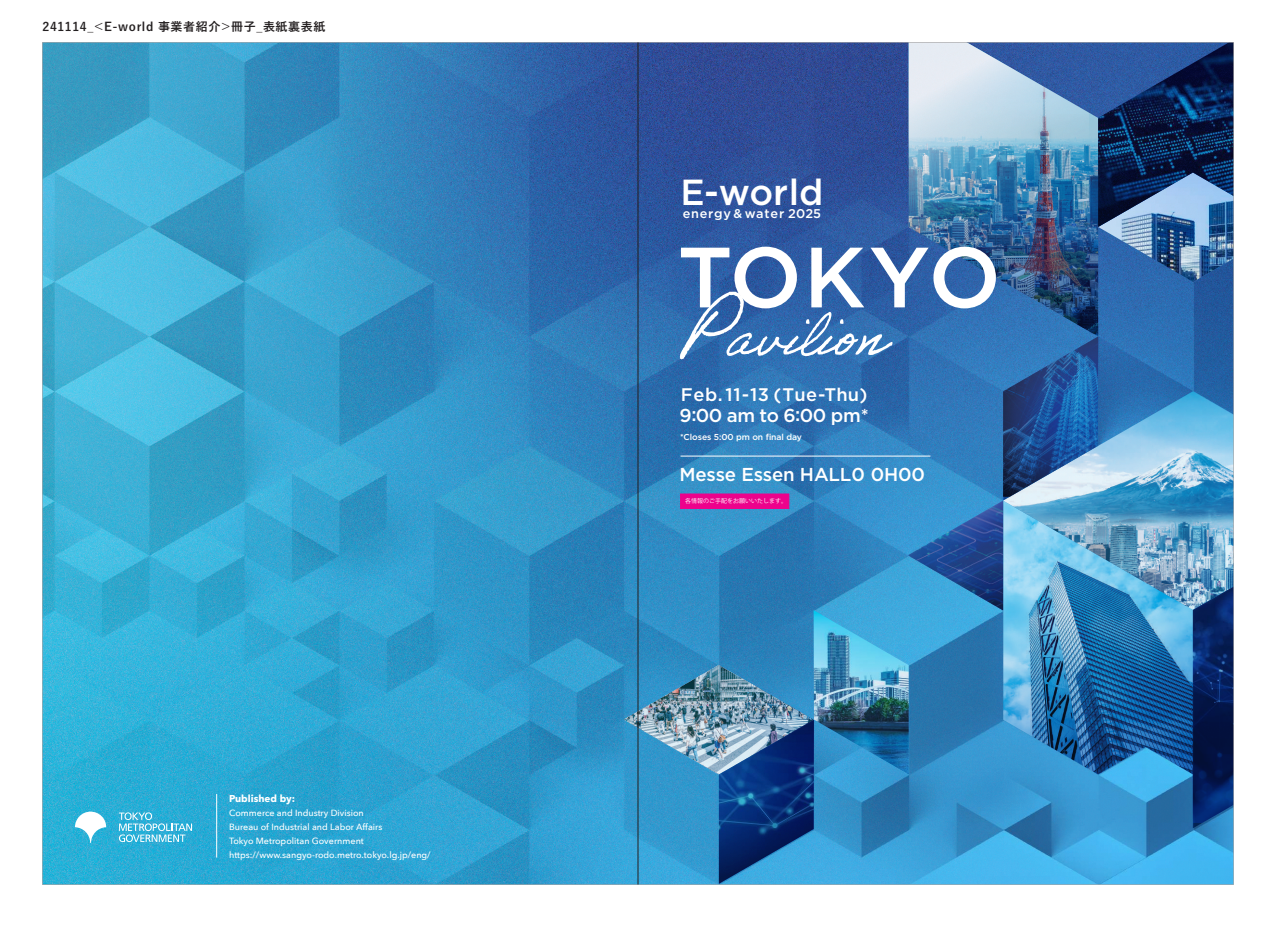
<style>
.page{position:relative;width:1276px;height:927px;background:#fff}
.page>*{position:absolute;margin:0;border:0;box-sizing:border-box;transform-origin:0 0}
.t1{font:500 85.3px "Gotham";color:#fff}
.t2{font:56.6px "Adobe Handwriting Ernie";letter-spacing:-.02em;color:#fff}
.t3{font:500 36.2px "Gotham";color:#fff}
.t4{font:500 18.7px "Gotham";letter-spacing:-.01em;color:#fff}
.t5{font:500 18.2px "Gotham";letter-spacing:.02em;color:#fff}
.t6{font:500 12.7px "Gotham";letter-spacing:.06em;color:#fff}
.t7{font:700 12px "Yu Go Pr 6 N";letter-spacing:.05em;color:#231f20}
.t8{font:700 10px "Avenir Next";color:#fff}
.t9{font:500 9px/14px "Avenir Next";color:#fff}
.t10{font:500 8.6px "Gotham";letter-spacing:-.01em;color:#fff}
.t11{font:6px "Koz Go Pr 6 N";color:#fff}
.s1{font-size:79.9px}
</style>
<div class="page">
<img style="left:42px;top:42px;width:1191px;height:843px">
<div style="left:680px;top:494px;width:109px;height:15px;background:#ed028c"></div>
<h3 class="t7" style="left:43px;top:20px;width:284px">241114_＜E-world 事業者紹介＞冊子_表紙裏表紙</h3>
<p class="t8" style="left:229px;top:789px;width:68px">Published by:</p>
<p class="t9" style="left:229px;top:805px;width:203px">Commerce and Industry Division<br>Bureau of Industrial and Labor Affairs<br>Tokyo Metropolitan Government https://www.sangyo-rodo.metro.tokyo.lg.jp/eng/</p>
<h3 class="t3" style="left:680px;top:168px;width:144px">E-world</h3>
<h3 class="t6" style="left:683px;top:206px;width:140px">energy &amp; water 2025</h3>
<h1 class="t1" style="left:677px;top:221px;width:325px">TOKYO</h1>
<h2 class="t2" style="left:681px;top:302px;width:206px"><span class="s1">P</span>avilion</h2>
<h3 class="t5" style="left:681px;top:382px;width:188px">Feb. 11-13 (Tue-Thu)</h3>
<h3 class="t4" style="left:679px;top:404px;width:191px">9:00 am to 6:00 pm*</h3>
<p class="t10" style="left:680px;top:431px;width:124px">*Closes 5:00 pm on final day</p>
<h3 class="t4" style="left:679px;top:462px;width:247px">Messe Essen HALL0 0H00</h3>
<p class="t11" style="left:685px;top:497px;width:103px">各情報のご手配をお願いいたします。</p>
</div>
